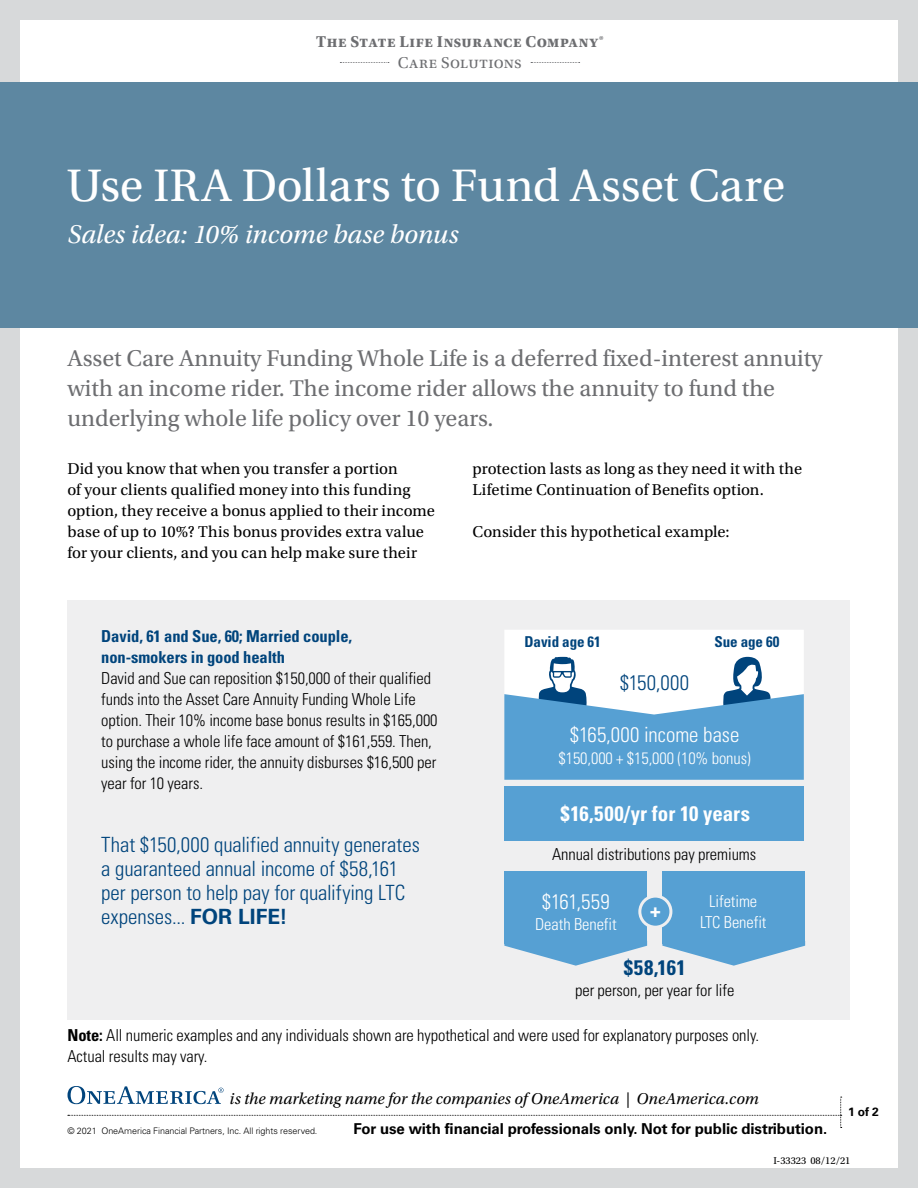
<style>
.page{position:relative;width:918px;height:1188px;background:#d7d9da}
.page>*{position:absolute;margin:0;border:0;box-sizing:border-box;transform-origin:0 0}
.t1{font:48px "Utopia Std";letter-spacing:-.005em;color:#fff}
.t2{font:italic 27px "Utopia Std";letter-spacing:.005em;color:#fff}
.t3{font:24px/30px "Utopia Std";color:#6d6e71}
.t4{font:300 condensed 21px/24px "Univers LT Std";letter-spacing:-.005em;color:#00447c}
.t5{font:300 condensed 21px "Univers LT Std";color:#fff}
.t6{font:700 condensed 21px "Univers LT Std";color:#fff}
.t7{font:700 condensed 21px "Univers LT Std";color:#00447c}
.t8{font:700 18px "Univers LT Std";color:#fff}
.t9{font:300 condensed 16.5px/21px "Univers LT Std";letter-spacing:-.005em;color:#000}
.t10{font:16.5px/21px "Utopia Std";letter-spacing:.005em;color:#000}
.t11{font:italic 16.5px "Utopia Std";letter-spacing:.01em;color:#000}
.t12{font:300 condensed 16.5px/21px "Univers LT Std";letter-spacing:-.005em;color:#fff;text-align:center}
.t13{font:700 condensed 16.5px/21px "Univers LT Std";letter-spacing:-.005em;color:#00447c}
.t14{font:700 16.5px "Utopia Std";letter-spacing:.03em;color:#6d6e71}
.t15{font:16.5px "Utopia Std";letter-spacing:.03em;color:#6d6e71}
.t16{font:700 15px "Univers LT Std";letter-spacing:-.005em;color:#000}
.t17{font:700 condensed 15px "Univers LT Std";letter-spacing:-.005em;color:#00447c}
.t18{font:700 12px "Univers LT Std";color:#000}
.t19{font:10.5px "Utopia Std";letter-spacing:-.005em;color:#000}
.t20{font:300 9px "Univers LT Std";letter-spacing:-.005em;color:#000}
.s1{font-weight:700;font-stretch:normal}
.s2{font-weight:700}
</style>
<div class="page">
<div style="left:20px;top:20px;width:878px;height:1147px;background:#fff"></div>
<div style="left:0;top:82px;width:918px;height:245px;background:#5d87a1"></div>
<svg style="left:67px;top:1086px;width:775px;height:42px"></svg>
<svg style="left:340px;top:62px;width:49px;height:1px"></svg>
<svg style="left:531px;top:62px;width:49px;height:1px"></svg>
<div style="left:68px;top:600px;width:782px;height:420px;background:#efeff0"></div>
<div style="left:504px;top:871px;width:143px;height:72px;background:#56a0d3"></div>
<svg style="left:504px;top:943px;width:143px;height:23px"></svg>
<div style="left:662px;top:871px;width:143px;height:72px;background:#56a0d3"></div>
<svg style="left:662px;top:943px;width:143px;height:23px"></svg>
<div style="left:504px;top:786px;width:300px;height:55px;background:#56a0d3"></div>
<div style="left:640px;top:896px;width:31px;height:31px;background:#56a0d3;border-radius:50%"></div>
<div style="left:638px;top:895px;width:34px;height:34px;border:3px solid #efeff0;border-radius:50%"></div>
<svg style="left:504px;top:630px;width:300px;height:150px"></svg>
<p class="t14" style="left:316px;top:32px;width:289px">The State Life Insurance Company®</p>
<p class="t15" style="left:398px;top:54px;width:125px">Care Solutions</p>
<h1 class="t1" style="left:68px;top:160px;width:719px">Use IRA Dollars to Fund Asset Care</h1>
<h2 class="t2" style="left:68px;top:220px;width:393px">Sales idea: 10% income base bonus</h2>
<h3 class="t3" style="left:68px;top:344px;width:757px">Asset Care Annuity Funding Whole Life is a deferred fixed-interest annuity with an income rider. The income rider allows the annuity to fund the underlying whole life policy over 10 years.</h3>
<p class="t10" style="left:68px;top:459px;width:369px">Did you know that when you transfer a portion<br>of your clients qualified money into this funding option, they receive a bonus applied to their income base of up to 10%? This bonus provides extra value for your clients, and you can help make sure their</p>
<p class="t10" style="left:472px;top:459px;width:331px">protection lasts as long as they need it with the<br>Lifetime Continuation of Benefits option.</p>
<p class="t10" style="left:472px;top:522px;width:259px">Consider this hypothetical example:</p>
<p class="t13" style="left:101px;top:626px;width:253px">David, 61 and Sue, 60; Married couple, non-smokers in good health</p>
<p class="t9" style="left:101px;top:668px;width:338px">David and Sue can reposition $150,000 of their qualified funds into the Asset Care Annuity Funding Whole Life option. Their 10% income base bonus results in $165,000 to purchase a whole life face amount of $161,559. Then, using the income rider, the annuity disburses $16,500 per year for 10 years.</p>
<p class="t4" style="left:101px;top:833px;width:320px">That $150,000 qualified annuity generates a guaranteed annual income of $58,161 per person to help pay for qualifying LTC expenses... <span class="s1">FOR LIFE!</span></p>
<p class="t17" style="left:524px;top:633px;width:78px">David age 61</p>
<p class="t17" style="left:715px;top:633px;width:66px">Sue age 60</p>
<p class="t4" style="left:620px;top:671px;width:71px">$150,000</p>
<p class="t5" style="left:570px;top:722px;width:171px">$165,000 income base</p>
<p class="t12" style="left:559px;top:748px;width:194px">$150,000 + $15,000 (10% bonus)</p>
<p class="t6" style="left:561px;top:800px;width:191px">$16,500/yr for 10 years</p>
<p class="t9" style="left:552px;top:844px;width:206px">Annual distributions pay premiums</p>
<p class="t5" style="left:542px;top:889px;width:69px">$161,559</p>
<p class="t12" style="left:535px;top:914px;width:83px">Death Benefit</p>
<p class="t8" style="left:650px;top:900px;width:12px">+</p>
<p class="t12" style="left:700px;top:891px;width:68px">Lifetime<br>LTC Benefit</p>
<p class="t7" style="left:624px;top:955px;width:63px">$58,161</p>
<p class="t9" style="left:575px;top:980px;width:161px">per person, per year for life</p>
<p class="t9" style="left:67px;top:1025px;width:693px"><span class="s2">Note:</span> All numeric examples and any individuals shown are hypothetical and were used for explanatory purposes only.<br>Actual results may vary.</p>
<p class="t11" style="left:230px;top:1090px;width:531px">is the marketing name for the companies of OneAmerica | OneAmerica.com</p>
<p class="t20" style="left:68px;top:1125px;width:251px">© 2021 OneAmerica Financial Partners, Inc. All rights reserved.</p>
<p class="t16" style="left:353px;top:1120px;width:475px">For use with financial professionals only. Not for public distribution.</p>
<p class="t18" style="left:848px;top:1105px;width:32px">1 of 2</p>
<p class="t19" style="left:774px;top:1155px;width:79px">I-33323 08/12/21</p>
</div>
